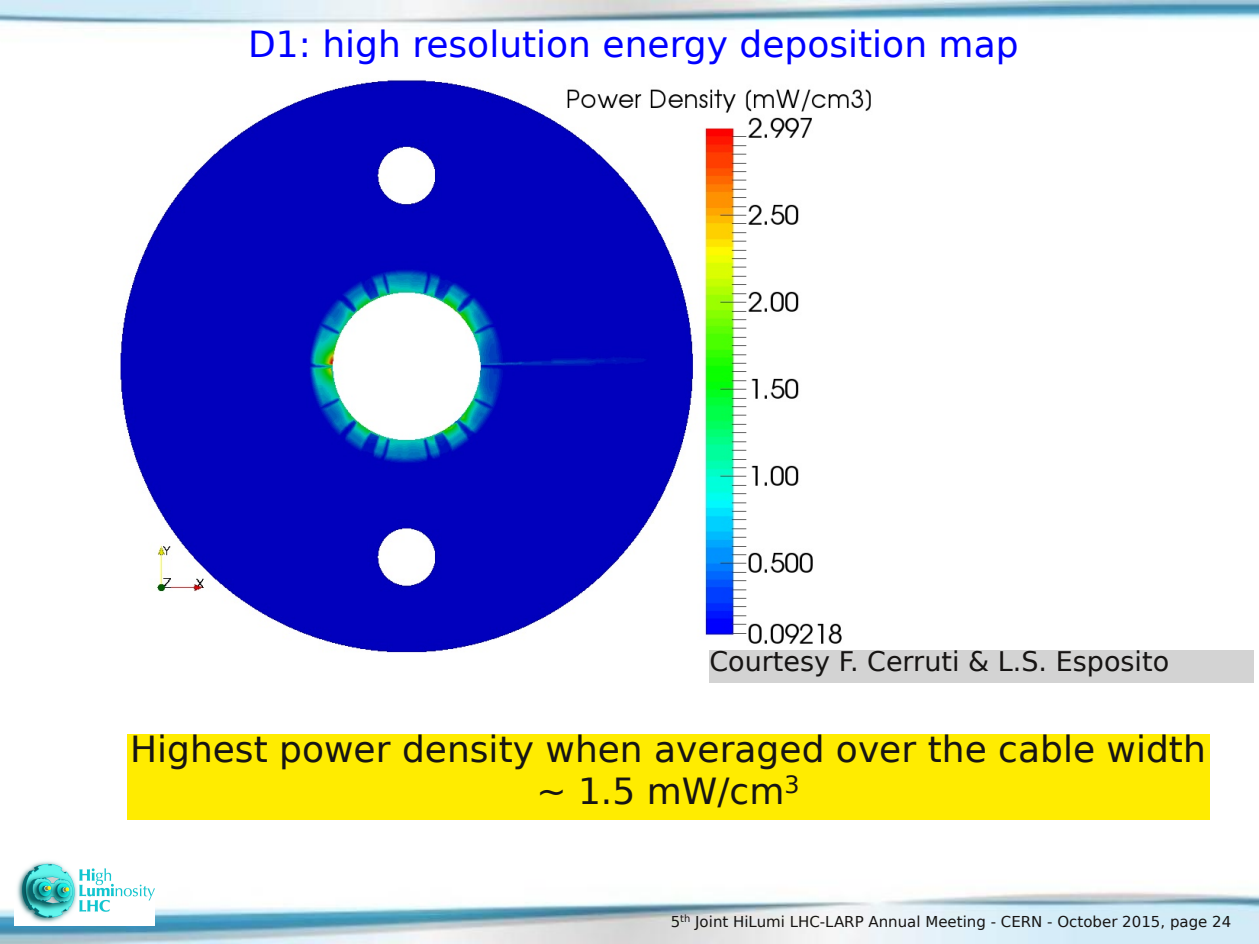
<style>
.page{position:relative;width:1259px;height:944px;background:#fff}
.page>*{position:absolute;margin:0;border:0;box-sizing:border-box;transform-origin:0 0}
.t1{font:36px/41.8px "Bitstream Vera Sans";color:#161413;text-align:center}
.t2{font:36px "Bitstream Vera Sans";color:#00f}
.t3{font:27px "Bitstream Vera Sans";color:#161413}
.t4{font:15px "Bitstream Vera Sans";color:#161413}
</style>
<div class="page">
<img style="left:0;top:0;width:1259px;height:944px">
<img style="left:14px;top:858px;width:140px;height:68px">
<img style="left:88px;top:67px;width:785px;height:595px">
<div style="left:709px;top:650px;width:545px;height:33px;background:#d3d3d3"></div>
<div style="left:128px;top:735px;width:1081px;height:85px;background:#ffec00"></div>
<h1 class="t2" style="left:248px;top:24px;width:772px">D1: high resolution energy deposition map</h1>
<h2 class="t3" style="left:709px;top:646px;width:461px">Courtesy F. Cerruti &amp; L.S. Esposito</h2>
<h1 class="t1" style="left:130px;top:729px;width:1077px">Highest power density when averaged over the cable width ~ 1.5 mW/cm<sup>3</sup></h1>
<p class="t4" style="left:671px;top:913px;width:562px">5<sup>th</sup> Joint HiLumi LHC-LARP Annual Meeting - CERN - October 2015, page 24</p>
</div>
